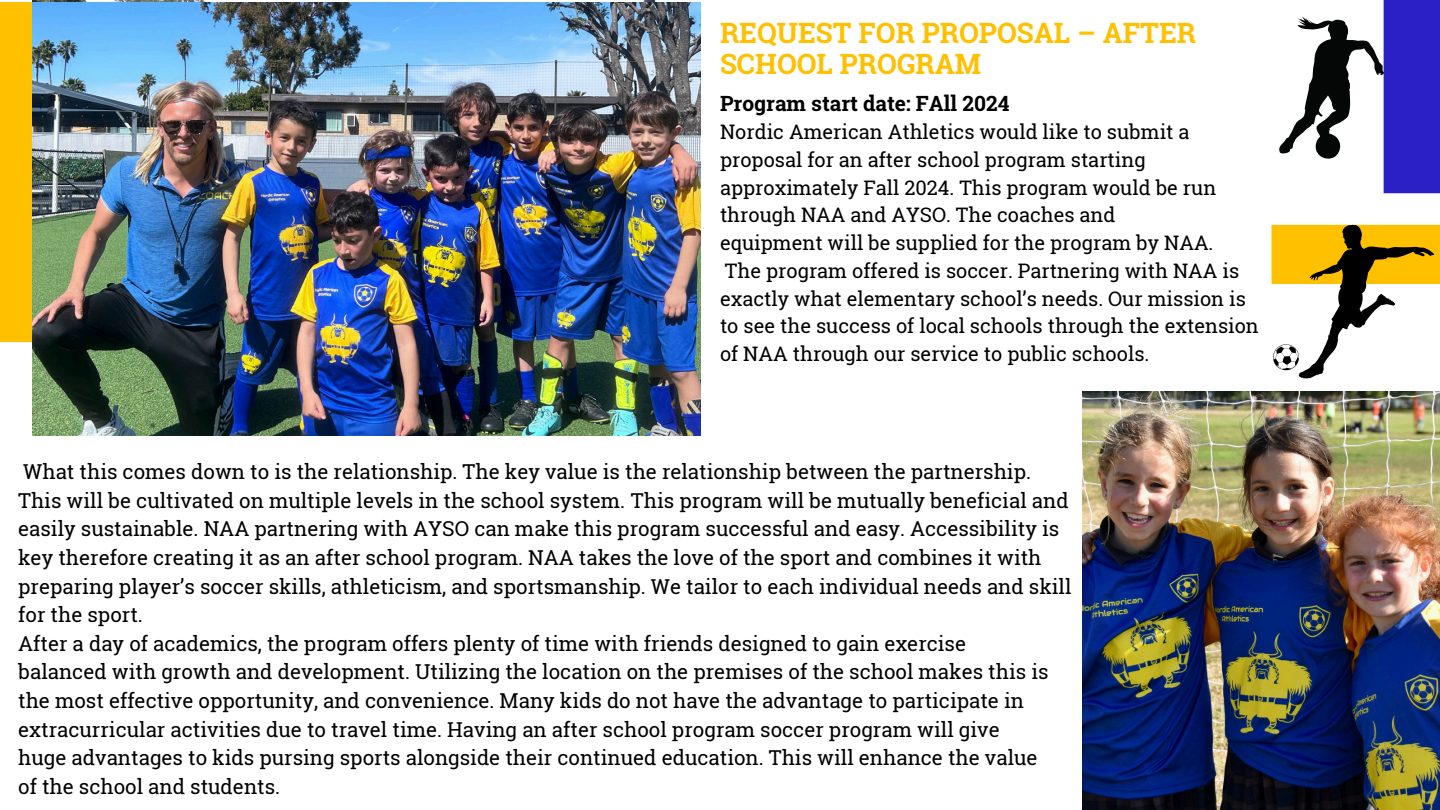
<style>
.page{position:relative;width:1440px;height:810px;background:#fff}
.page>*{position:absolute;margin:0;border:0;box-sizing:border-box;transform-origin:0 0}
.t1{font:700 28px/31.5px "Roboto Slab";color:#ffc000}
.t2{font:700 21px "Roboto Slab";color:#000}
.t3{font:20.5px/28.6px "Roboto Slab";color:#000}
.t4{font:20px/27.8px "Roboto Slab";color:#000}
</style>
<div class="page">
<div style="left:0;top:2px;width:293px;height:340px;background:#ffc000"></div>
<img style="left:1083px;top:391px;width:357px;height:419px">
<svg style="left:1279px;top:0;width:161px;height:193px"></svg>
<svg style="left:1272px;top:225px;width:168px;height:154px"></svg>
<img style="left:32px;top:2px;width:669px;height:434px">
<p class="t1" style="left:720px;top:16px;width:478px">REQUEST FOR PROPOSAL – AFTER<br>SCHOOL PROGRAM</p>
<p class="t2" style="left:720px;top:89px;width:291px">Program start date: FAll 2024</p>
<p class="t4" style="left:720px;top:118px;width:471px">Nordic American Athletics would like to submit a proposal for an after school program starting</p>
<p class="t4" style="left:720px;top:173px;width:498px">approximately Fall 2024. This program would be run through NAA and AYSO. The coaches and</p>
<p class="t4" style="left:720px;top:229px;width:495px">equipment will be supplied for the program by NAA.</p>
<p class="t4" style="left:725px;top:256px;width:516px">The program offered is soccer. Partnering with NAA is</p>
<p class="t4" style="left:720px;top:284px;width:540px">exactly what elementary school’s needs. Our mission is to see the success of local schools through the extension of NAA through our service to public schools.</p>
<p class="t3" style="left:23px;top:457px;width:1009px">What this comes down to is the relationship. The key value is the relationship between the partnership.</p>
<h1 class="t3" style="left:18px;top:486px;width:1055px">This will be cultivated on multiple levels in the school system. This program will be mutually beneficial and easily sustainable. NAA partnering with AYSO can make this program successful and easy. Accessibility is key therefore creating it as an after school program. NAA takes the love of the sport and combines it with preparing player’s soccer skills, athleticism, and sportsmanship. We tailor to each individual needs and skill for the sport.</h1>
<p class="t3" style="left:18px;top:629px;width:949px">After a day of academics, the program offers plenty of time with friends designed to gain exercise</p>
<p class="t3" style="left:18px;top:657px;width:1032px">balanced with growth and development. Utilizing the location on the premises of the school makes this is</p>
<p class="t3" style="left:18px;top:686px;width:1007px">the most effective opportunity, and convenience. Many kids do not have the advantage to participate in</p>
<p class="t3" style="left:18px;top:714px;width:983px">extracurricular activities due to travel time. Having an after school program soccer program will give</p>
<p class="t3" style="left:18px;top:743px;width:1021px">huge advantages to kids pursing sports alongside their continued education. This will enhance the value</p>
<p class="t3" style="left:18px;top:772px;width:263px">of the school and students.</p>
</div>
